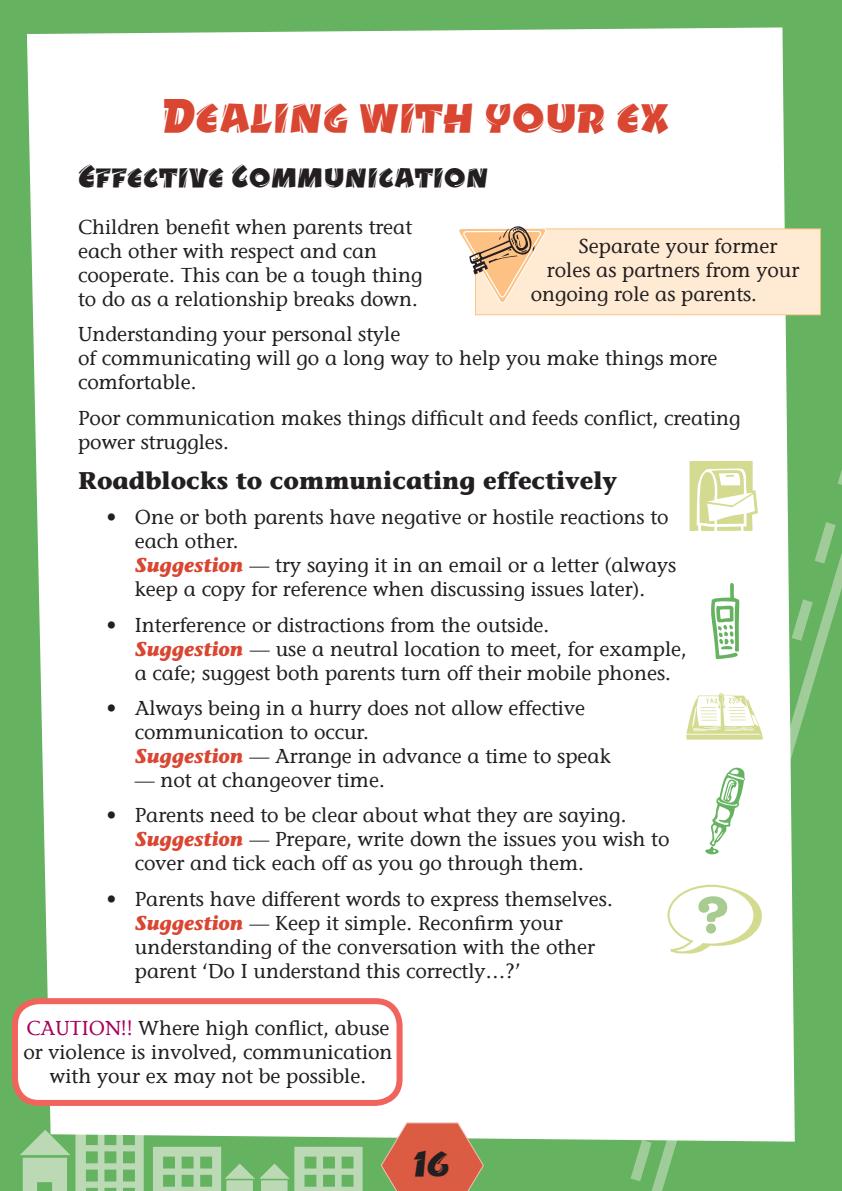
<style>
.page{position:relative;width:842px;height:1191px;background:#65b360}
.page>*{position:absolute;margin:0;border:0;box-sizing:border-box;transform-origin:0 0}
.t1{font:48px "Drycut ITCTT";color:#d94631}
.t2{font:36px "Drycut ITCTT";color:#231f20}
.t3{font:32px "Drycut ITCTT";color:#231f20}
.t4{font:700 24px "Stone Informal LT";color:#231f20}
.t5{font:20px/24px "Stone Informal LT";color:#231f20}
.s1{font-family:"Stone Informal";font-weight:700;font-style:italic;color:#d94631}
.s2{color:#a8005b}
</style>
<div class="page">
<svg style="left:630px;top:315px;width:212px;height:876px"></svg>
<svg style="left:20px;top:1141px;width:124px;height:50px"></svg>
<svg style="left:153px;top:1146px;width:210px;height:45px"></svg>
<div style="left:27px;top:27px;width:768px;height:1114px;background:#fff"></div>
<div style="left:476px;top:229px;width:344px;height:86px;background:#ffead4"></div>
<div style="left:475px;top:228px;width:346px;height:87px;border:1px solid #fdc283"></div>
<svg style="left:457px;top:225px;width:90px;height:79px"></svg>
<svg style="left:690px;top:461px;width:68px;height:70px"></svg>
<svg style="left:686px;top:692px;width:78px;height:47px"></svg>
<svg style="left:705px;top:767px;width:40px;height:87px"></svg>
<svg style="left:711px;top:583px;width:28px;height:76px"></svg>
<div style="left:15px;top:1001px;width:385px;height:102px;background:#fff;border-radius:24px"></div>
<div style="left:12px;top:998px;width:391px;height:108px;border:6px solid #f1635d;border-radius:24px"></div>
<svg style="left:662px;top:883px;width:100px;height:71px"></svg>
<svg style="left:380px;top:1121px;width:104px;height:70px"></svg>
<h1 class="t1" style="left:163px;top:85px;width:508px">Dealing with your ex</h1>
<h3 class="t3" style="left:78px;top:156px;width:412px">Effective Communication</h3>
<p class="t5" style="left:78px;top:215px;width:346px">Children benefit when parents treat each other with respect and can cooperate. This can be a tough thing to do as a relationship breaks down.</p>
<p class="t5" style="left:78px;top:322px;width:641px">Understanding your personal style<br>of communicating will go a long way to help you make things more comfortable.</p>
<p class="t5" style="left:78px;top:406px;width:664px">Poor communication makes things difficult and feeds conflict, creating power struggles.</p>
<p class="t4" style="left:78px;top:465px;width:540px">Roadblocks to communicating effectively</p>
<p class="t5" style="left:135px;top:505px;width:543px;text-indent:-28px">• One or both parents have negative or hostile reactions to each other.<br><span class="s1">Suggestion</span> — try saying it in an email or a letter (always keep a copy for reference when discussing issues later).</p>
<p class="t5" style="left:135px;top:612px;width:554px;text-indent:-28px">• Interference or distractions from the outside.<br><span class="s1">Suggestion</span> — use a neutral location to meet, for example, a cafe; suggest both parents turn off their mobile phones.</p>
<p class="t5" style="left:135px;top:696px;width:477px;text-indent:-28px">• Always being in a hurry does not allow effective communication to occur.<br><span class="s1">Suggestion</span> — Arrange in advance a time to speak</p>
<p class="t5" style="left:135px;top:768px;width:251px">— not at changeover time.</p>
<p class="t5" style="left:135px;top:803px;width:536px;text-indent:-28px">• Parents need to be clear about what they are saying.<br><span class="s1">Suggestion</span> — Prepare, write down the issues you wish to cover and tick each off as you go through them.</p>
<p class="t5" style="left:135px;top:886px;width:480px;text-indent:-28px">• Parents have different words to express themselves.<br><span class="s1">Suggestion</span> — Keep it simple. Reconfirm your understanding of the conversation with the other parent ‘Do I understand this correctly…?’</p>
<p class="t5" style="left:579px;top:234px;width:200px">Separate your former</p>
<p class="t5" style="left:547px;top:258px;width:254px">roles as partners from your</p>
<p class="t5" style="left:531px;top:282px;width:228px">ongoing role as parents.</p>
<p class="t5" style="left:23px;top:1016px;width:371px;text-align:center"><span class="s2">CAUTION!!</span> Where high conflict, abuse or violence is involved, communication with your ex may not be possible.</p>
<h2 class="t2" style="left:413px;top:1140px;width:38px">16</h2>
</div>
